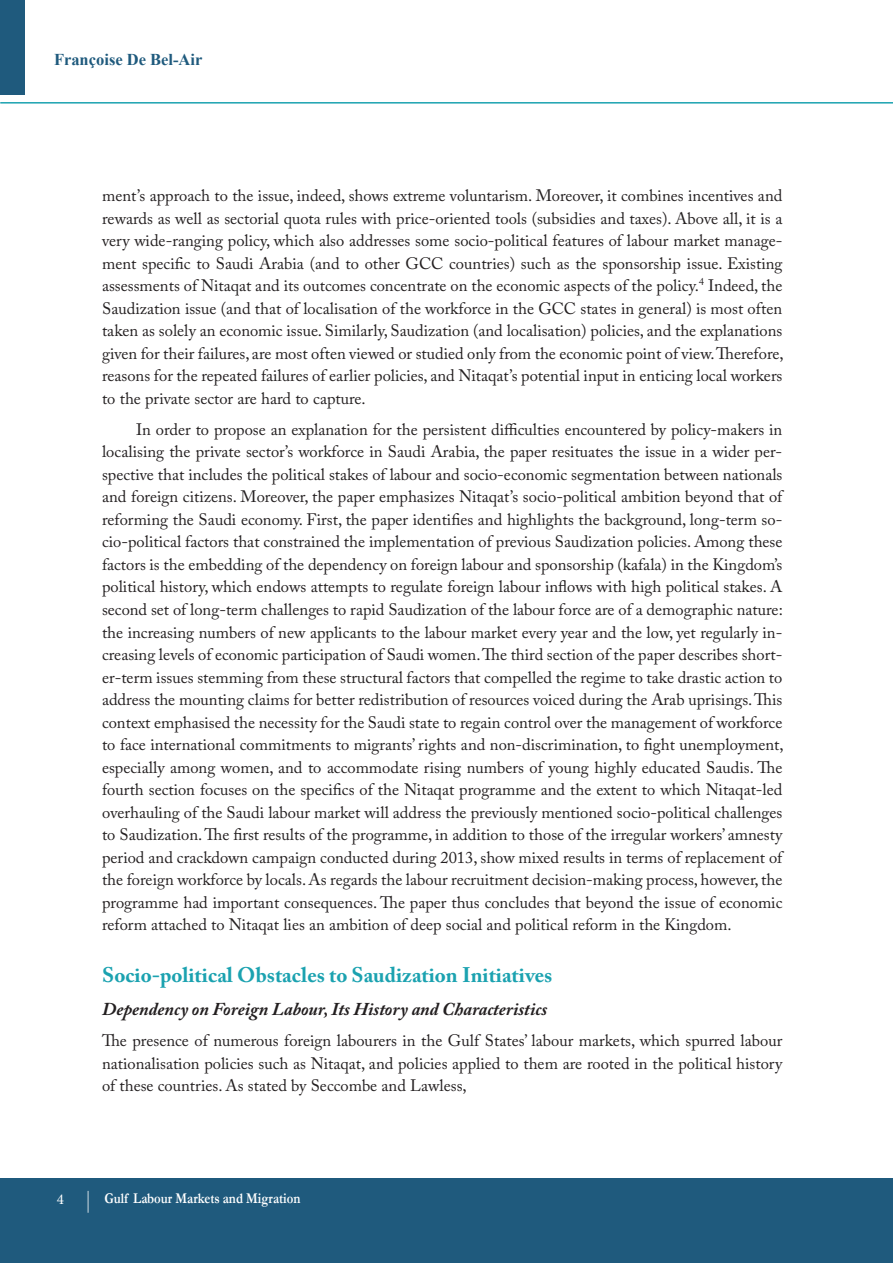
<style>
.page{position:relative;width:893px;height:1263px;background:#fff}
.page>*{position:absolute;margin:0;border:0;box-sizing:border-box;transform-origin:0 0}
.t1{font:700 21px "Adobe Caslon Pro";color:#1ba2b0}
.t2{font:italic 700 18px "Adobe Caslon Pro";color:#231f20}
.t3{font:16.5px/22.5px "Adobe Caslon Pro";color:#231f20;text-align:justify}
.t4{font:700 16.5px "Times New Roman";color:#1f5a7d}
.t5{font:700 15px "Garamond";color:#fff;scale:.85 1}
.t6{font:15px "Minion Pro";color:#fff}
</style>
<div class="page">
<div style="left:0;top:1179px;width:893px;height:84px;background:#1f5a7d"></div>
<hr style="left:0;top:102px;width:893px;height:2px;background:#1ba2b0">
<div style="left:0;top:0;width:24px;height:94px;background:#1f5a7d"></div>
<svg style="left:88px;top:1191px;width:1px;height:22px"></svg>
<p class="t4" style="left:54px;top:48px;width:150px">Françoise De Bel-Air</p>
<p class="t3" style="left:102px;top:184px;width:683px">ment’s approach to the issue, indeed, shows extreme voluntarism. Moreover, it combines incentives and rewards as well as sectorial quota rules with price-oriented tools (subsidies and taxes). Above all, it is a very wide-ranging policy, which also addresses some socio-political features of labour market manage&shy;ment specific to Saudi Arabia (and to other GCC countries) such as the sponsorship issue. Existing assessments of Nitaqat and its outcomes concentrate on the economic aspects of the policy.<sup>4</sup> Indeed, the Saudization issue (and that of localisation of the workforce in the GCC states in general) is most often taken as solely an economic issue. Similarly, Saudization (and localisation) policies, and the explanations given for their failures, are most often viewed or studied only from the economic point of view. Therefore, reasons for the repeated failures of earlier policies, and Nitaqat’s potential input in enticing local workers to the private sector are hard to capture.</p>
<p class="t3" style="left:102px;top:418px;width:683px;text-indent:34px">In order to propose an explanation for the persistent difficulties encountered by policy-makers in localising the private sector’s workforce in Saudi Arabia, the paper resituates the issue in a wider per&shy;spective that includes the political stakes of labour and socio-economic segmentation between nationals and foreign citizens. Moreover, the paper emphasizes Nitaqat’s socio-political ambition beyond that of reforming the Saudi economy. First, the paper identifies and highlights the background, long-term so&shy;cio-political factors that constrained the implementation of previous Saudization policies. Among these factors is the embedding of the dependency on foreign labour and sponsorship (kafala) in the Kingdom’s political history, which endows attempts to regulate foreign labour inflows with high political stakes. A second set of long-term challenges to rapid Saudization of the labour force are of a demographic nature: the increasing numbers of new applicants to the labour market every year and the low, yet regularly in&shy;creasing levels of economic participation of Saudi women. The third section of the paper describes short&shy;er-term issues stemming from these structural factors that compelled the regime to take drastic action to address the mounting claims for better redistribution of resources voiced during the Arab uprisings. This context emphasised the necessity for the Saudi state to regain control over the management of workforce to face international commitments to migrants’ rights and non-discrimination, to fight unemployment, especially among women, and to accommodate rising numbers of young highly educated Saudis. The fourth section focuses on the specifics of the Nitaqat programme and the extent to which Nitaqat-led overhauling of the Saudi labour market will address the previously mentioned socio-political challenges to Saudization. The first results of the programme, in addition to those of the irregular workers’ amnesty period and crackdown campaign conducted during 2013, show mixed results in terms of replacement of the foreign workforce by locals. As regards the labour recruitment decision-making process, however, the programme had important consequences. The paper thus concludes that beyond the issue of economic reform attached to Nitaqat lies an ambition of deep social and political reform in the Kingdom.</p>
<p class="t1" style="left:102px;top:963px;width:452px">Socio-political Obstacles to Saudization Initiatives</p>
<p class="t2" style="left:102px;top:998px;width:447px">Dependency on Foreign Labour, Its History and Characteristics</p>
<p class="t3" style="left:102px;top:1029px;width:682px">The presence of numerous foreign labourers in the Gulf States’ labour markets, which spurred labour nationalisation policies such as Nitaqat, and policies applied to them are rooted in the political history of these countries. As stated by Seccombe and Lawless,</p>
<p class="t6" style="left:57px;top:1189px;width:9px">4</p>
<p class="t5" style="left:105px;top:1188px;width:232px">Gulf Labour Markets and Migration</p>
</div>
